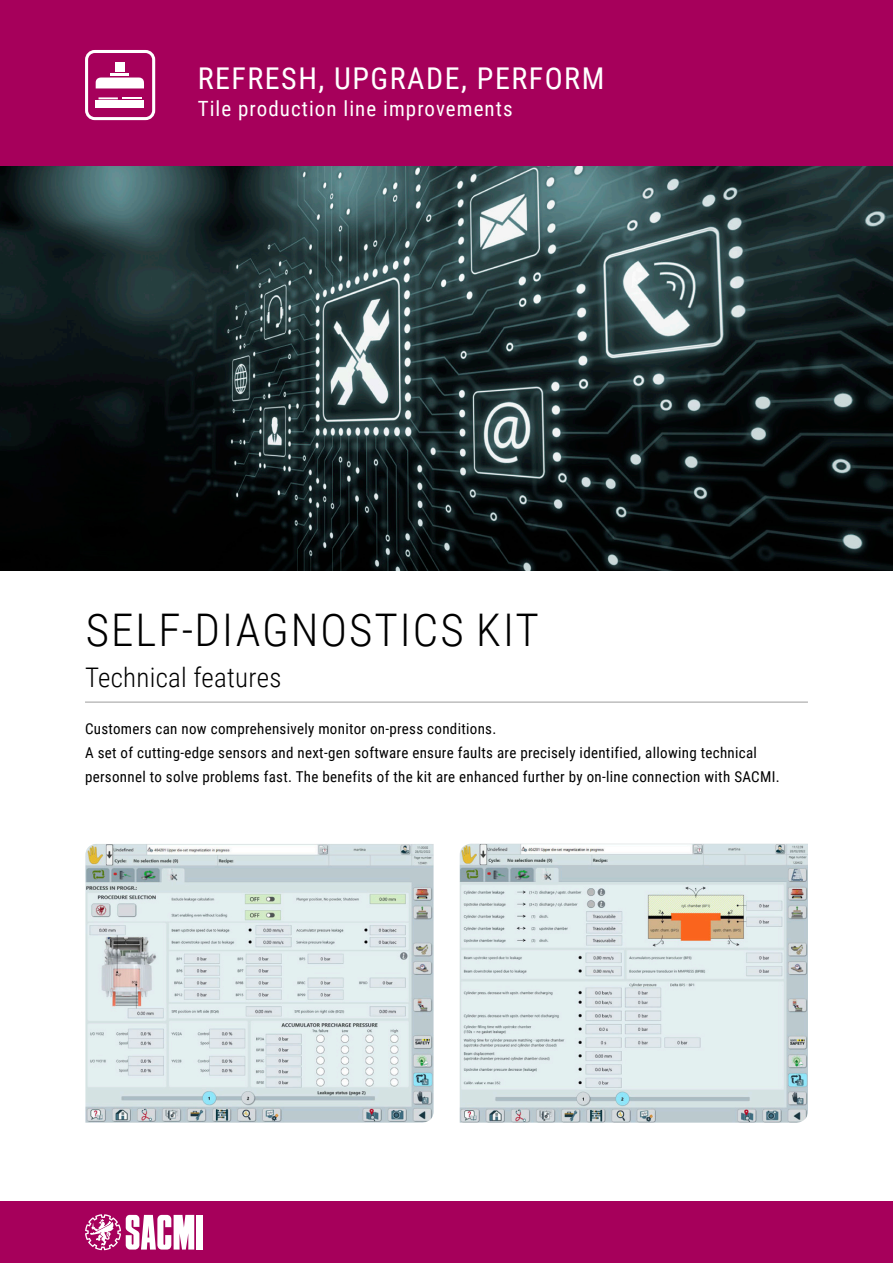
<style>
.page{position:relative;width:893px;height:1263px;background:#fff}
.page>*{position:absolute;margin:0;border:0;box-sizing:border-box;transform-origin:0 0}
.t1{font:300 45px "Roboto Condensed";letter-spacing:.045em;color:#000}
.t2{font:30px "Roboto Condensed";letter-spacing:.05em;color:#fff}
.t3{font:300 27px "Roboto Condensed";letter-spacing:.01em;color:#000}
.t4{font:21px "Roboto Condensed";letter-spacing:.05em;color:#fff}
.t5{font:15px/24px "Roboto Condensed";letter-spacing:.02em;color:#000}
</style>
<div class="page">
<div style="left:0;top:0;width:893px;height:168px;background:#a6005b"></div>
<div style="left:0;top:1201px;width:893px;height:62px;background:#a6005b"></div>
<hr style="left:85px;top:702px;width:723px;height:1px;background:#9c9c9c">
<div style="left:196px;top:1215px;width:6px;height:34px;background:#fff"></div>
<svg style="left:85px;top:1214px;width:109px;height:36px"></svg>
<div style="left:85px;top:50px;width:70px;height:70px;border:3px solid #fff;border-radius:8px"></div>
<svg style="left:96px;top:78px;width:48px;height:10px"></svg>
<div style="left:96px;top:100px;width:48px;height:8px;background:#fff"></div>
<div style="left:115px;top:62px;width:9px;height:10px;background:#fff"></div>
<hr style="left:110px;top:73px;width:19px;height:3px;background:#fff">
<svg style="left:98px;top:97px;width:43px;height:2px"></svg>
<img style="left:0;top:167px;width:893px;height:403px">
<img style="left:85px;top:844px;width:349px;height:279px">
<img style="left:460px;top:843px;width:348px;height:280px">
<h2 class="t2" style="left:198px;top:58px;width:408px">REFRESH, UPGRADE, PERFORM</h2>
<h3 class="t4" style="left:198px;top:94px;width:316px">Tile production line improvements</h3>
<h1 class="t1" style="left:86px;top:599px;width:454px">SELF-DIAGNOSTICS KIT</h1>
<h3 class="t3" style="left:85px;top:658px;width:198px">Technical features</h3>
<p class="t5" style="left:85px;top:716px;width:696px">Customers can now comprehensively monitor on-press conditions.<br>A set of cutting-edge sensors and next-gen software ensure faults are precisely identified, allowing technical personnel to solve problems fast. The benefits of the kit are enhanced further by on-line connection with SACMI.</p>
</div>
